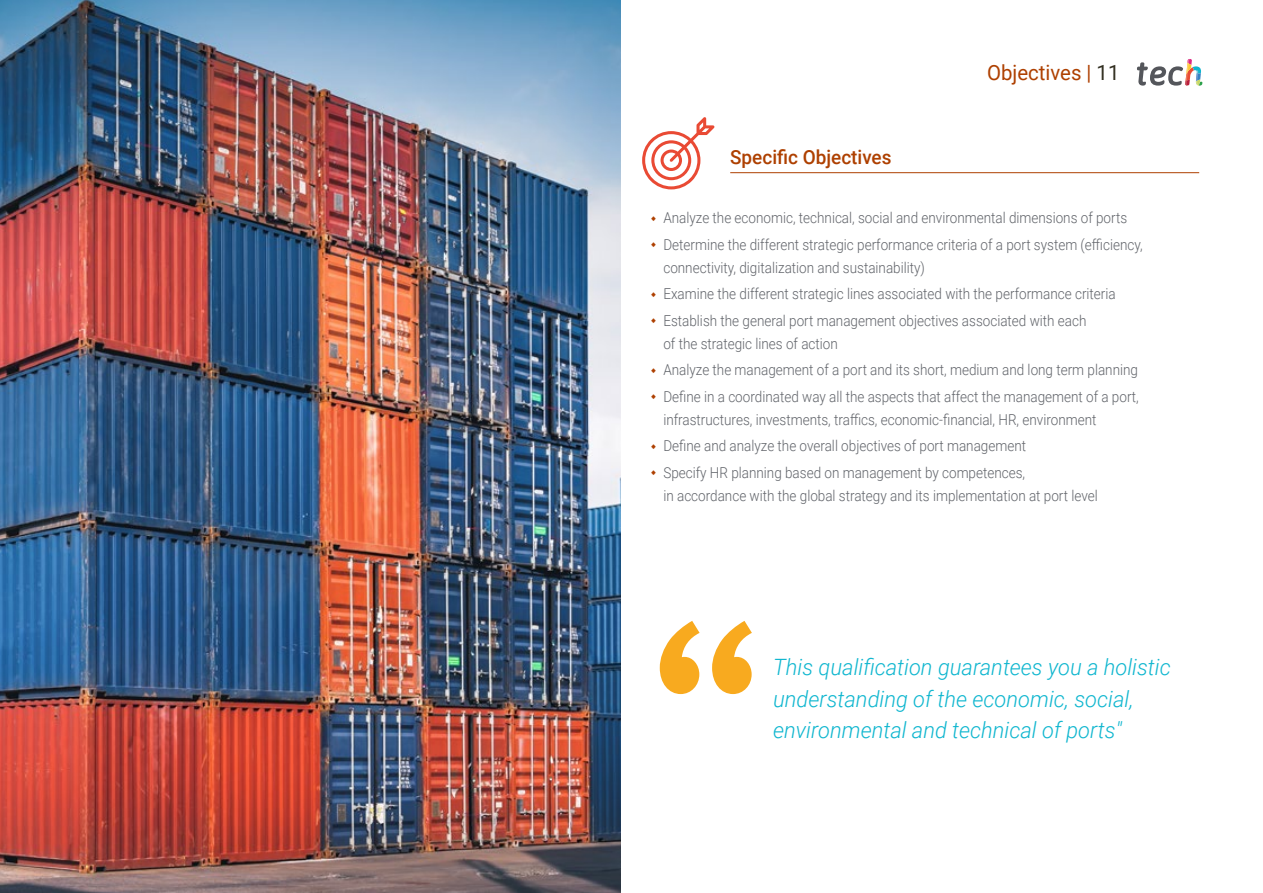
<style>
.page{position:relative;width:1263px;height:893px;background:#fff}
.page>*{position:absolute;margin:0;border:0;box-sizing:border-box;transform-origin:0 0}
.t1{font:italic 300 22.5px/31.5px "Roboto";color:#0fb6cf}
.t2{font:21px "Roboto";color:#ae4000}
.t3{font:500 19.5px "Roboto";color:#ae4000}
.t4{font:300 15px/26.7px "Roboto";color:#61646a;scale:.9 1}
.s1{color:#312e20}
</style>
<div class="page">
<hr style="left:730px;top:172px;width:469px;height:1px;background:#ae4000">
<svg style="left:642px;top:117px;width:72px;height:72px"></svg>
<img style="left:0;top:0;width:621px;height:893px">
<svg style="left:660px;top:621px;width:92px;height:73px"></svg>
<svg style="left:1137px;top:59px;width:65px;height:27px"></svg>
<h3 class="t3" style="left:730px;top:144px;width:163px">Specific Objectives</h3>
<h2 class="t2" style="left:987px;top:57px;width:134px">Objectives | <span class="s1">11</span></h2>
<p class="t4" style="left:663px;top:204px;width:534px">Analyze the economic, technical, social and environmental dimensions of ports<br>Determine the different strategic performance criteria of a port system (efficiency,</p>
<p class="t4" style="left:663px;top:253px;width:504px">connectivity, digitalization and sustainability)<br>Examine the different strategic lines associated with the performance criteria<br>Establish the general port management objectives associated with each</p>
<p class="t4" style="left:663px;top:329px;width:530px">of the strategic lines of action<br>Analyze the management of a port and its short, medium and long term planning<br>Define in a coordinated way all the aspects that affect the management of a port,</p>
<p class="t4" style="left:663px;top:405px;width:483px">infrastructures, investments, traffics, economic-financial, HR, environment<br>Define and analyze the overall objectives of port management<br>Specify HR planning based on management by competences,</p>
<p class="t4" style="left:663px;top:481px;width:484px">in accordance with the global strategy and its implementation at port level</p>
<h1 class="t1" style="left:773px;top:651px;width:399px">This qualification guarantees you a holistic understanding of the economic, social, environmental and technical of ports"</h1>
</div>
